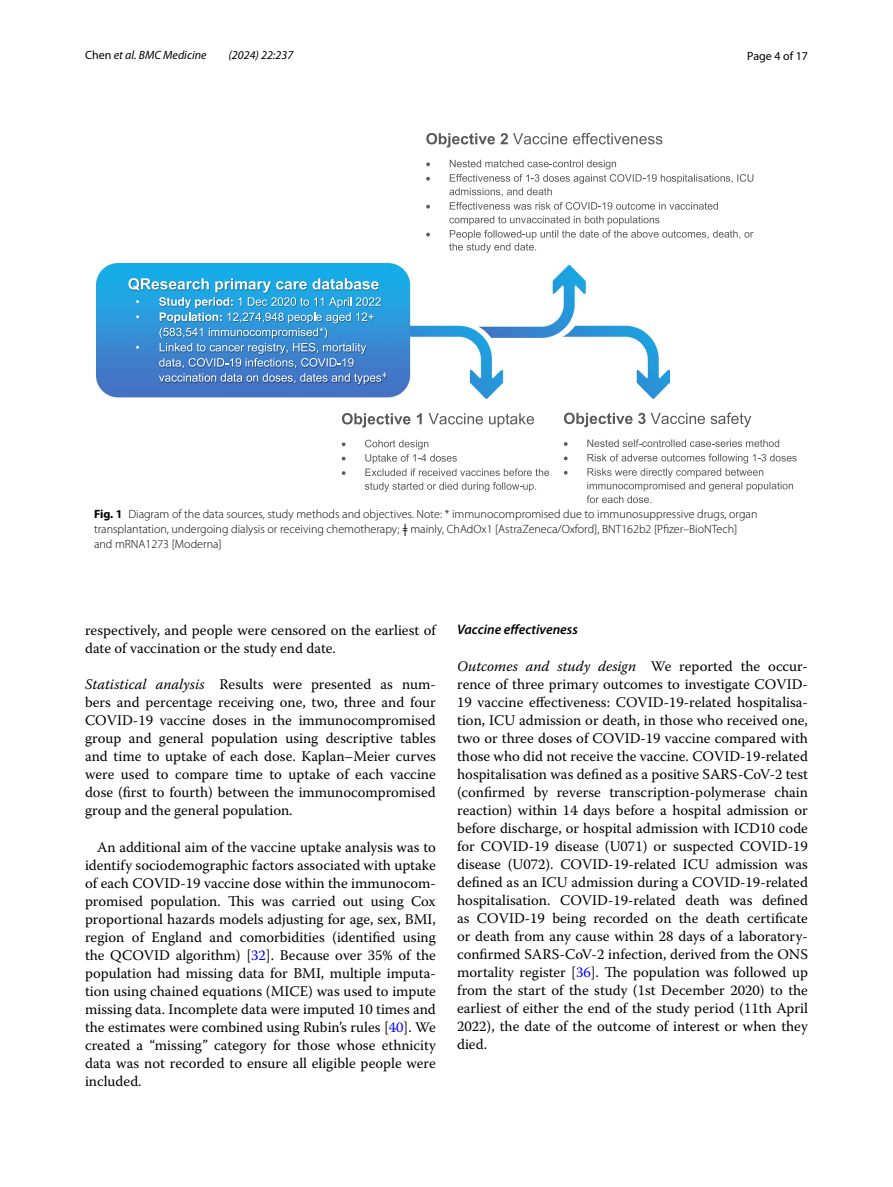
<style>
.page{position:relative;width:893px;height:1187px;background:#fff}
.page>*{position:absolute;margin:0;border:0;box-sizing:border-box;transform-origin:0 0}
.t1{font:14.7px/18px "Warnock Pro";color:#000;text-align:justify}
.t2{font:italic 600 13.8px "Myriad Pro";color:#000}
.t3{font:300 12px/15px "Myriad Pro";color:#000}
.t4{font:italic 12px "Myriad Pro";color:#000}
.t5{font:12px "Myriad Pro";color:#000}
.s1{font-style:normal}
.s2{font-weight:700}
.s3{font-style:italic}
.s4{color:#00f}
</style>
<div class="page">
<img style="left:96px;top:263px;width:573px;height:135px">
<svg style="left:426px;top:162px;width:4px;height:4px"></svg>
<svg style="left:426px;top:177px;width:4px;height:3px"></svg>
<svg style="left:426px;top:205px;width:4px;height:3px"></svg>
<svg style="left:449px;top:160px;width:304px;height:50px"></svg>
<svg style="left:426px;top:233px;width:4px;height:3px"></svg>
<svg style="left:449px;top:216px;width:304px;height:36px"></svg>
<svg style="left:711px;top:412px;width:40px;height:15px"></svg>
<svg style="left:564px;top:442px;width:4px;height:4px"></svg>
<svg style="left:587px;top:439px;width:192px;height:8px"></svg>
<svg style="left:564px;top:456px;width:4px;height:4px"></svg>
<svg style="left:564px;top:471px;width:4px;height:3px"></svg>
<svg style="left:587px;top:454px;width:210px;height:49px"></svg>
<svg style="left:429px;top:413px;width:54px;height:11px"></svg>
<svg style="left:489px;top:413px;width:45px;height:14px"></svg>
<svg style="left:342px;top:442px;width:3px;height:4px"></svg>
<svg style="left:342px;top:456px;width:4px;height:4px"></svg>
<svg style="left:342px;top:471px;width:3px;height:4px"></svg>
<svg style="left:365px;top:439px;width:184px;height:37px"></svg>
<svg style="left:365px;top:482px;width:171px;height:10px"></svg>
<img style="left:128px;top:278px;width:258px;height:106px">
<svg style="left:426px;top:133px;width:236px;height:14px"></svg>
<svg style="left:342px;top:413px;width:69px;height:14px"></svg>
<svg style="left:417px;top:413px;width:5px;height:11px"></svg>
<svg style="left:564px;top:412px;width:141px;height:15px"></svg>
<p class="t4" style="left:85px;top:48px;width:123px"><span class="s1">Chen</span> et al. BMC Medicine</p>
<p class="t4" style="left:229px;top:48px;width:66px">(2024) 22:237</p>
<p class="t5" style="left:747px;top:48px;width:62px">Page 4 of 17</p>
<p class="t3" style="left:94px;top:507px;width:665px"><span class="s2">Fig. 1</span> Diagram of the data sources, study methods and objectives. Note: * immunocompromised due to immunosuppressive drugs, organ transplantation, undergoing dialysis or receiving chemotherapy; mainly, ChAdOx1 [AstraZeneca/Oxford], BNT162b2 [Pfizer–BioNTech] and mRNA1273 [Moderna]</p>
<p class="t1" style="left:85px;top:620px;width:352px">respectively, and people were censored on the earliest of date of vaccination or the study end date.</p>
<p class="t1" style="left:85px;top:675px;width:352px"><span class="s3">Statistical analysis</span> Results were presented as num&shy;bers and percentage receiving one, two, three and four COVID-19 vaccine doses in the immunocompromised group and general population using descriptive tables and time to uptake of each dose. Kaplan–Meier curves were used to compare time to uptake of each vaccine dose (first to fourth) between the immunocompromised group and the general population.</p>
<p class="t1" style="left:85px;top:838px;width:352px;text-indent:12px">An additional aim of the vaccine uptake analysis was to identify sociodemographic factors associated with uptake of each COVID-19 vaccine dose within the immunocom&shy;promised population. This was carried out using Cox proportional hazards models adjusting for age, sex, BMI, region of England and comorbidities (identified using the QCOVID algorithm) [<span class="s4">32</span>]. Because over 35% of the population had missing data for BMI, multiple imputa&shy;tion using chained equations (MICE) was used to impute missing data. Incomplete data were imputed 10 times and the estimates were combined using Rubin’s rules [<span class="s4">40</span>]. We created a “missing” category for those whose ethnicity data was not recorded to ensure all eligible people were included.</p>
<p class="t2" style="left:457px;top:620px;width:122px">Vaccine effectiveness</p>
<p class="t1" style="left:457px;top:656px;width:352px"><span class="s3">Outcomes and study design</span> We reported the occur&shy;rence of three primary outcomes to investigate COVID-19 vaccine effectiveness: COVID-19-related hospitalisa&shy;tion, ICU admission or death, in those who received one, two or three doses of COVID-19 vaccine compared with those who did not receive the vaccine. COVID-19-related hospitalisation was defined as a positive SARS-CoV-2 test (confirmed by reverse transcription-polymerase chain reaction) within 14 days before a hospital admission or before discharge, or hospital admission with ICD10 code for COVID-19 disease (U071) or suspected COVID-19 disease (U072). COVID-19-related ICU admission was defined as an ICU admission during a COVID-19-related hospitalisation. COVID-19-related death was defined as COVID-19 being recorded on the death certificate or death from any cause within 28 days of a laboratory&shy;confirmed SARS-CoV-2 infection, derived from the ONS mortality register [<span class="s4">36</span>]. The population was followed up from the start of the study (1st December 2020) to the earliest of either the end of the study period (11th April 2022), the date of the outcome of interest or when they died.</p>
</div>
